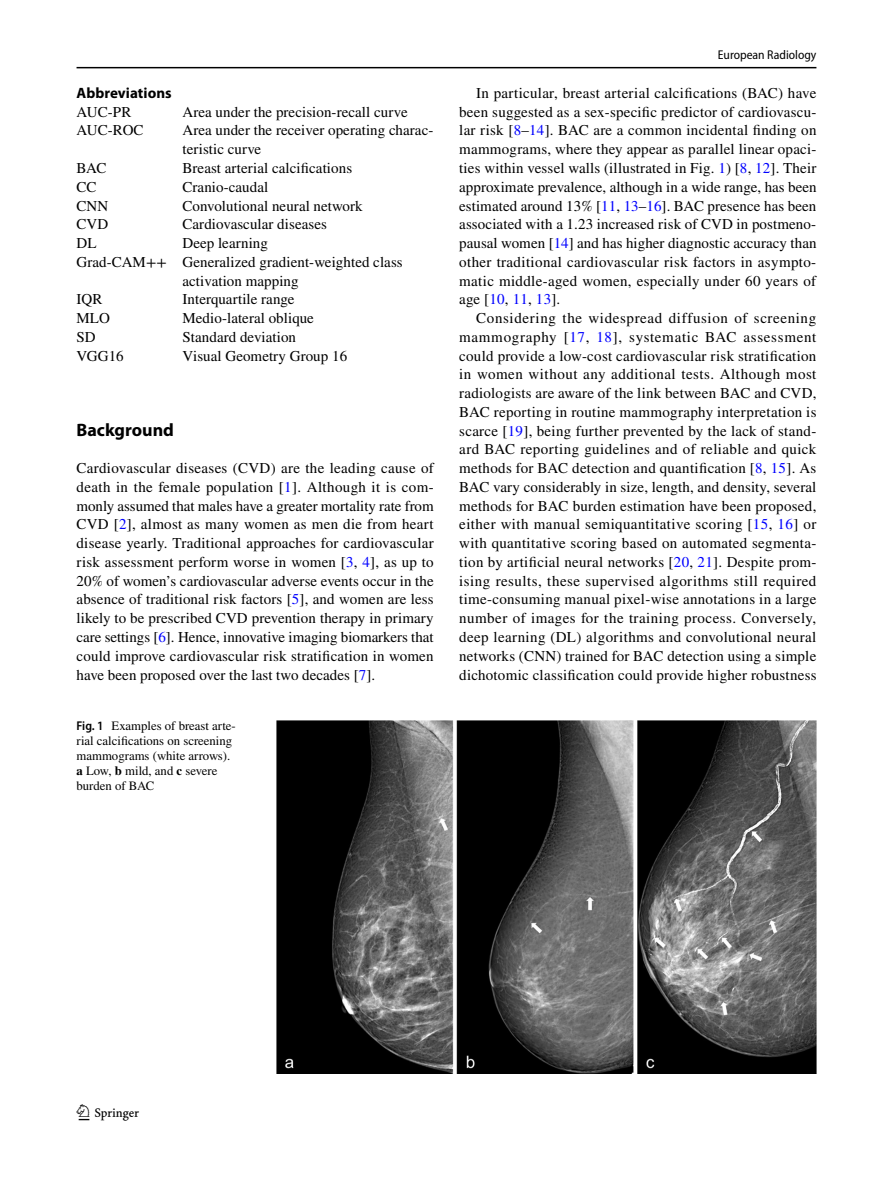
<style>
.page{position:relative;width:893px;height:1187px;background:#fff}
.page>*{position:absolute;margin:0;border:0;box-sizing:border-box;transform-origin:0 0}
.t1{font:22.5px "Springnew Regular 2";color:#000}
.t2{font:700 18px "Myriad Pro";color:#000}
.t3{font:15px/18.8px "STIX";letter-spacing:.005em;color:#000;text-align:justify}
.t4{font:700 15px "Myriad Pro";letter-spacing:.005em;color:#000}
.t5{font:12.75px/15px "STIX";color:#000}
.t6{font:semi-condensed 12.75px "Myriad Pro";color:#000}
.s1{color:#00f}
.s2{font-family:"Myriad Pro";font-weight:600;font-stretch:semi-condensed}
.s3{font-weight:700}
</style>
<div class="page">
<hr style="left:77px;top:67px;width:739px;height:1px;background:#000">
<img style="left:276px;top:720px;width:540px;height:353px">
<p class="t4" style="left:77px;top:83px;width:97px">Abbreviations</p>
<p class="t3" style="left:77px;top:103px;width:56px">AUC-PR</p>
<p class="t3" style="left:182px;top:103px;width:227px">Area under the precision-recall curve</p>
<p class="t3" style="left:77px;top:122px;width:69px">AUC-ROC</p>
<p class="t3" style="left:182px;top:122px;width:252px">Area under the receiver operating charac&shy;teristic curve</p>
<p class="t3" style="left:77px;top:159px;width:32px">BAC</p>
<p class="t3" style="left:182px;top:159px;width:171px">Breast arterial calcifications</p>
<p class="t3" style="left:77px;top:178px;width:22px">CC</p>
<p class="t3" style="left:182px;top:178px;width:87px">Cranio-caudal</p>
<p class="t3" style="left:77px;top:197px;width:33px">CNN</p>
<p class="t3" style="left:182px;top:197px;width:182px">Convolutional neural network</p>
<p class="t3" style="left:77px;top:216px;width:33px">CVD</p>
<p class="t3" style="left:182px;top:216px;width:146px">Cardiovascular diseases</p>
<p class="t3" style="left:77px;top:234px;width:22px">DL</p>
<p class="t3" style="left:182px;top:234px;width:87px">Deep learning</p>
<p class="t3" style="left:77px;top:253px;width:328px">Grad-CAM++ Generalized gradient-weighted class</p>
<p class="t3" style="left:182px;top:272px;width:118px">activation mapping</p>
<p class="t3" style="left:77px;top:291px;width:27px">IQR</p>
<p class="t3" style="left:182px;top:291px;width:114px">Interquartile range</p>
<p class="t3" style="left:77px;top:309px;width:35px">MLO</p>
<p class="t3" style="left:182px;top:309px;width:133px">Medio-lateral oblique</p>
<p class="t3" style="left:77px;top:328px;width:21px">SD</p>
<p class="t3" style="left:182px;top:328px;width:115px">Standard deviation</p>
<p class="t3" style="left:77px;top:347px;width:49px">VGG16</p>
<p class="t3" style="left:182px;top:347px;width:166px">Visual Geometry Group 16</p>
<p class="t2" style="left:77px;top:418px;width:99px">Background</p>
<p class="t3" style="left:77px;top:459px;width:359px">Cardiovascular diseases (CVD) are the leading cause of death in the female population [<span class="s1">1</span>]. Although it is com&shy;monly assumed that males have a greater mortality rate from CVD [<span class="s1">2</span>], almost as many women as men die from heart disease yearly. Traditional approaches for cardiovascular risk assessment perform worse in women [<span class="s1">3</span>, <span class="s1">4</span>], as up to 20% of women’s cardiovascular adverse events occur in the absence of traditional risk factors [<span class="s1">5</span>], and women are less likely to be prescribed CVD prevention therapy in primary care settings [<span class="s1">6</span>]. Hence, innovative imaging biomarkers that could improve cardiovascular risk stratification in women have been proposed over the last two decades [<span class="s1">7</span>].</p>
<p class="t5" style="left:77px;top:718px;width:161px"><span class="s2">Fig. 1</span> Examples of breast arte&shy;rial calcifications on screening mammograms (white arrows). <span class="s3">a</span> Low, <span class="s3">b</span> mild, and <span class="s3">c</span> severe burden of BAC</p>
<p class="t6" style="left:718px;top:48px;width:100px">European Radiology</p>
<p class="t3" style="left:459px;top:84px;width:359px;text-indent:17px">In particular, breast arterial calcifications (BAC) have been suggested as a sex-specific predictor of cardiovascu&shy;lar risk [<span class="s1">8</span>–<span class="s1">14</span>]. BAC are a common incidental finding on mammograms, where they appear as parallel linear opaci&shy;ties within vessel walls (illustrated in Fig. <span class="s1">1</span>) [<span class="s1">8</span>, <span class="s1">12</span>]. Their approximate prevalence, although in a wide range, has been estimated around 13% [<span class="s1">11</span>, <span class="s1">13</span>–<span class="s1">16</span>]. BAC presence has been associated with a 1.23 increased risk of CVD in postmeno&shy;pausal women [<span class="s1">14</span>] and has higher diagnostic accuracy than other traditional cardiovascular risk factors in asympto&shy;matic middle-aged women, especially under 60 years of age [<span class="s1">10</span>, <span class="s1">11</span>, <span class="s1">13</span>].</p>
<p class="t3" style="left:459px;top:309px;width:359px;text-indent:17px">Considering the widespread diffusion of screening mammography [<span class="s1">17</span>, <span class="s1">18</span>], systematic BAC assessment could provide a low-cost cardiovascular risk stratification in women without any additional tests. Although most radiologists are aware of the link between BAC and CVD, BAC reporting in routine mammography interpretation is scarce [<span class="s1">19</span>], being further prevented by the lack of stand&shy;ard BAC reporting guidelines and of reliable and quick methods for BAC detection and quantification [<span class="s1">8</span>, <span class="s1">15</span>]. As BAC vary considerably in size, length, and density, several methods for BAC burden estimation have been proposed, either with manual semiquantitative scoring [<span class="s1">15</span>, <span class="s1">16</span>] or with quantitative scoring based on automated segmenta&shy;tion by artificial neural networks [<span class="s1">20</span>, <span class="s1">21</span>]. Despite prom&shy;ising results, these supervised algorithms still required time-consuming manual pixel-wise annotations in a large number of images for the training process. Conversely, deep learning (DL) algorithms and convolutional neural networks (CNN) trained for BAC detection using a simple dichotomic classification could provide higher robustness</p>
<h1 class="t1" style="left:79px;top:1104px;width:62px">1 3</h1>
</div>
